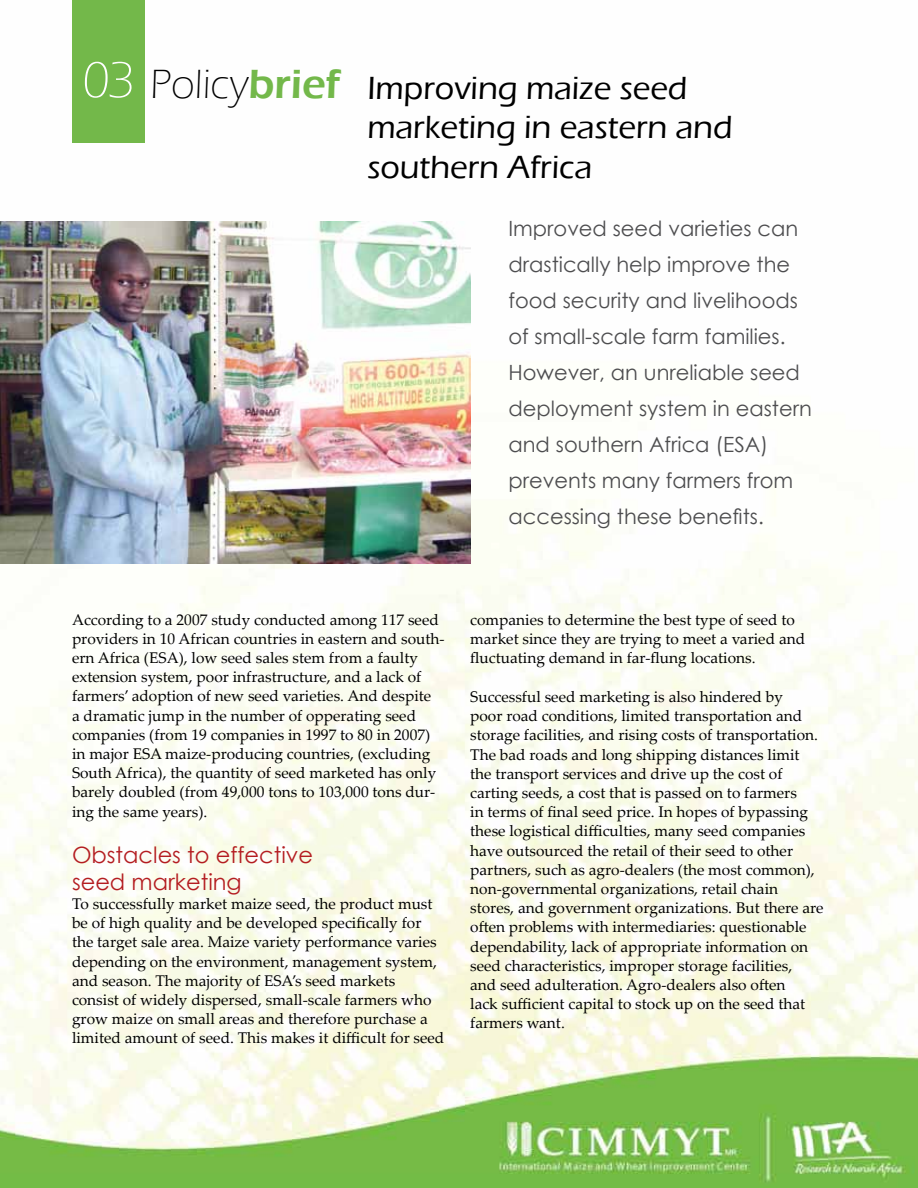
<style>
.page{position:relative;width:918px;height:1188px;background:#fff}
.page>*{position:absolute;margin:0;border:0;box-sizing:border-box;transform-origin:0 0}
.t1{font:300 42px "Eras ITC";color:#000}
.t2{font:500 33px/39.6px "Eras ITC";color:#000}
.t3{font:22.5px/27px "Century Gothic";color:#b41d21}
.t4{font:21px/36px "Century Gothic";color:#4d4d4f}
.t5{font:15.45px/19.2px "Palatino Linotype";color:#000}
.s1{font-size:52.5px;color:#fff}
.s2{font-weight:600;color:#73b84a}
</style>
<div class="page">
<img style="left:0;top:0;width:918px;height:1188px">
<img style="left:0;top:221px;width:471px;height:343px">
<div style="left:72px;top:0;width:72px;height:143px;background:#73b84a"></div>
<h1 class="t1" style="left:82px;top:61px;width:260px"><span class="s1">03</span> Policy<span class="s2">brief</span></h1>
<h2 class="t2" style="left:367px;top:68px;width:367px">Improving maize seed marketing in eastern and southern Africa</h2>
<p class="t4" style="left:508px;top:210px;width:305px">Improved seed varieties can drastically help improve the food security and livelihoods of small-scale farm families.<br>However, an unreliable seed deployment system in eastern and southern Africa (ESA) prevents many farmers from accessing these benefits.</p>
<p class="t5" style="left:72px;top:609px;width:374px">According to a 2007 study conducted among 117 seed providers in 10 African countries in eastern and south&shy;ern Africa (ESA), low seed sales stem from a faulty extension system, poor infrastructure, and a lack of farmers’ adoption of new seed varieties. And despite<br>a dramatic jump in the number of opperating seed companies (from 19 companies in 1997 to 80 in 2007) in major ESA maize-producing countries, (excluding South Africa), the quantity of seed marketed has only barely doubled (from 49,000 tons to 103,000 tons dur&shy;ing the same years).</p>
<h3 class="t3" style="left:72px;top:841px;width:243px">Obstacles to effective seed marketing</h3>
<p class="t5" style="left:72px;top:894px;width:374px">To successfully market maize seed, the product must be of high quality and be developed specifically for the target sale area. Maize variety performance varies depending on the environment, management system, and season. The majority of ESA’s seed markets consist of widely dispersed, small-scale farmers who grow maize on small areas and therefore purchase a limited amount of seed. This makes it difficult for seed</p>
<p class="t5" style="left:470px;top:609px;width:336px">companies to determine the best type of seed to market since they are trying to meet a varied and fluctuating demand in far-flung locations.</p>
<p class="t5" style="left:470px;top:687px;width:355px">Successful seed marketing is also hindered by<br>poor road conditions, limited transportation and storage facilities, and rising costs of transportation.<br>The bad roads and long shipping distances limit the transport services and drive up the cost of carting seeds, a cost that is passed on to farmers<br>in terms of final seed price. In hopes of bypassing these logistical difficulties, many seed companies have outsourced the retail of their seed to other partners, such as agro-dealers (the most common), non-governmental organizations, retail chain stores, and government organizations. But there are often problems with intermediaries: questionable dependability, lack of appropriate information on seed characteristics, improper storage facilities,<br>and seed adulteration. Agro-dealers also often<br>lack sufficient capital to stock up on the seed that farmers want.</p>
</div>
